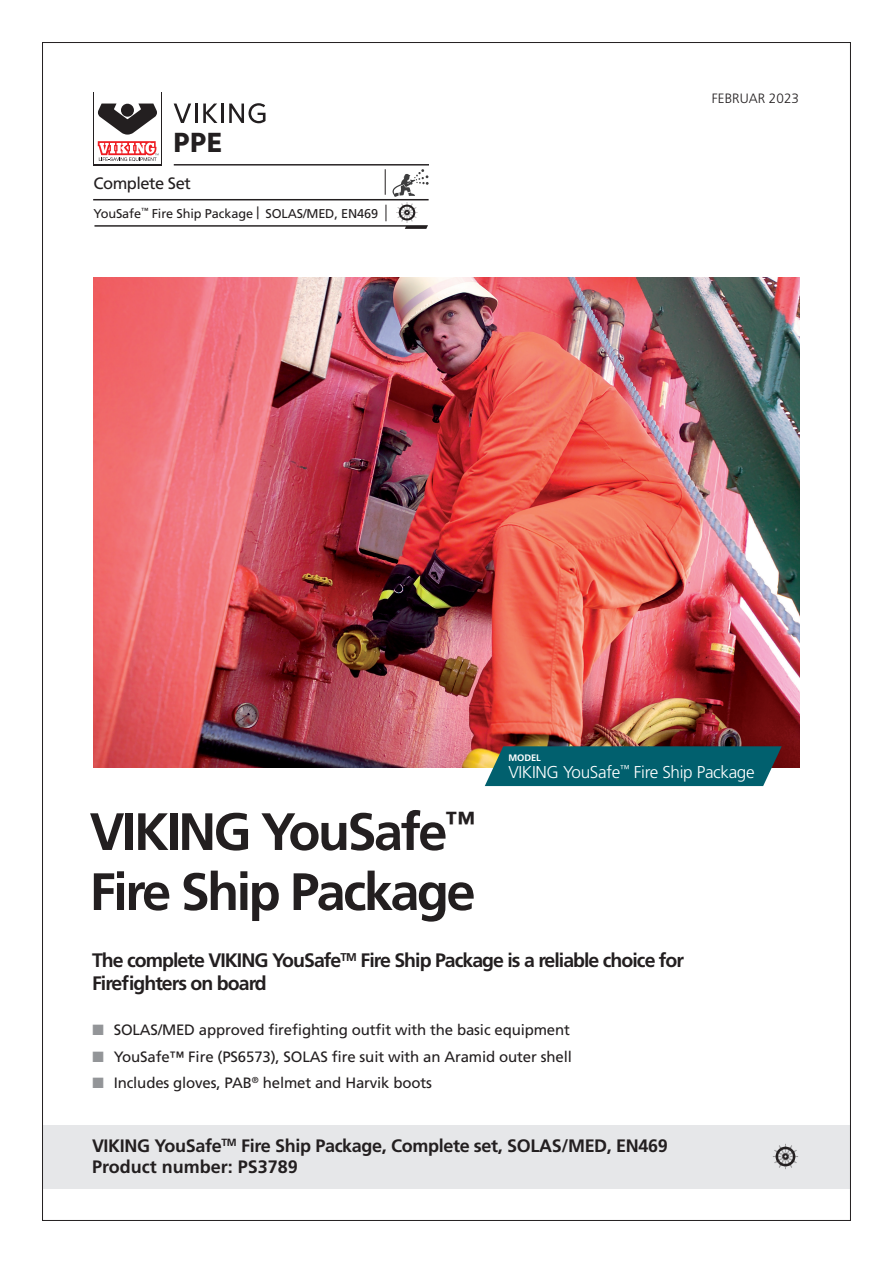
<style>
.page{position:relative;width:893px;height:1263px;background:#fff}
.page>*{position:absolute;margin:0;border:0;box-sizing:border-box;transform-origin:0 0}
.t1{font:700 52.5px/60px "Frutiger";letter-spacing:-.05em;color:#231f20}
.t2{font:800 27.45px "Core Sans C 75";color:#231f20}
.t3{font:700 19.5px/23.4px "Frutiger";letter-spacing:-.05em;color:#231f20}
.t4{font:700 18px/21.6px "Frutiger";letter-spacing:-.02em;color:#231f20}
.t5{font:300 17.1px "Frutiger";letter-spacing:-.02em;color:#fff}
.t6{font:16.5px "Frutiger";letter-spacing:-.03em;color:#231f20}
.t7{font:15px "Frutiger";letter-spacing:-.01em;color:#231f20}
.t8{font:300 13.5px "Frutiger";color:#231f20}
.t9{font:12.75px "Frutiger";letter-spacing:-.01em;color:#231f20}
.t10{font:700 9.45px "Frutiger";letter-spacing:-.01em;color:#fff}
.s1{color:#939598}
</style>
<div class="page">
<div style="left:43px;top:1125px;width:808px;height:63px;background:#e6e7e9"></div>
<img style="left:772px;top:1143px;width:27px;height:27px">
<img style="left:94px;top:277px;width:705px;height:490px">
<svg style="left:485px;top:746px;width:297px;height:40px;background:#0f646f"></svg>
<div style="left:93px;top:92px;width:69px;height:74px;background:#231f20"></div>
<div style="left:94px;top:93px;width:67px;height:71px;background:#fff"></div>
<svg style="left:98px;top:104px;width:59px;height:31px"></svg>
<svg style="left:98px;top:141px;width:61px;height:20px"></svg>
<svg style="left:174px;top:104px;width:17px;height:19px"></svg>
<hr style="left:195px;top:104px;width:3px;height:19px;background:#231f20">
<svg style="left:203px;top:104px;width:14px;height:19px"></svg>
<hr style="left:221px;top:104px;width:3px;height:19px;background:#231f20">
<svg style="left:229px;top:103px;width:36px;height:20px"></svg>
<img style="left:395px;top:200px;width:24px;height:5px">
<svg style="left:94px;top:205px;width:334px;height:24px"></svg>
<svg style="left:174px;top:164px;width:255px;height:33px"></svg>
<hr style="left:93px;top:199px;width:336px;height:1px;background:#231f20">
<h2 class="t2" style="left:173px;top:125px;width:51px">PPE</h2>
<p class="t6" style="left:94px;top:173px;width:99px">Complete Set</p>
<p class="t9" style="left:94px;top:206px;width:286px">YouSafe<sup>™</sup> Fire Ship Package | SOLAS/MED, EN469</p>
<p class="t8" style="left:712px;top:91px;width:89px">FEBRUAR 2023</p>
<h1 class="t1" style="left:90px;top:802px;width:387px">VIKING YouSafe<sup>™<br></sup>Fire Ship Package</h1>
<p class="t10" style="left:508px;top:752px;width:34px">MODEL</p>
<p class="t5" style="left:508px;top:762px;width:248px">VIKING YouSafe<sup>™</sup> Fire Ship Package</p>
<h3 class="t3" style="left:92px;top:948px;width:593px">The complete VIKING YouSafe<sup>TM</sup> Fire Ship Package is a reliable choice for<br>Firefighters on board</h3>
<p class="t7" style="left:92px;top:1021px;width:479px"><span class="s1">■</span> SOLAS/MED approved firefighting outfit with the basic equipment</p>
<p class="t7" style="left:92px;top:1048px;width:481px"><span class="s1">■</span> YouSafe™ Fire (PS6573), SOLAS fire suit with an Aramid outer shell</p>
<p class="t7" style="left:92px;top:1074px;width:341px"><span class="s1">■</span> Includes gloves, PAB<sup>®</sup> helmet and Harvik boots</p>
<p class="t4" style="left:92px;top:1135px;width:577px">VIKING YouSafe<sup>TM</sup> Fire Ship Package, Complete set, SOLAS/MED, EN469<br>Product number: PS3789</p>
</div>
